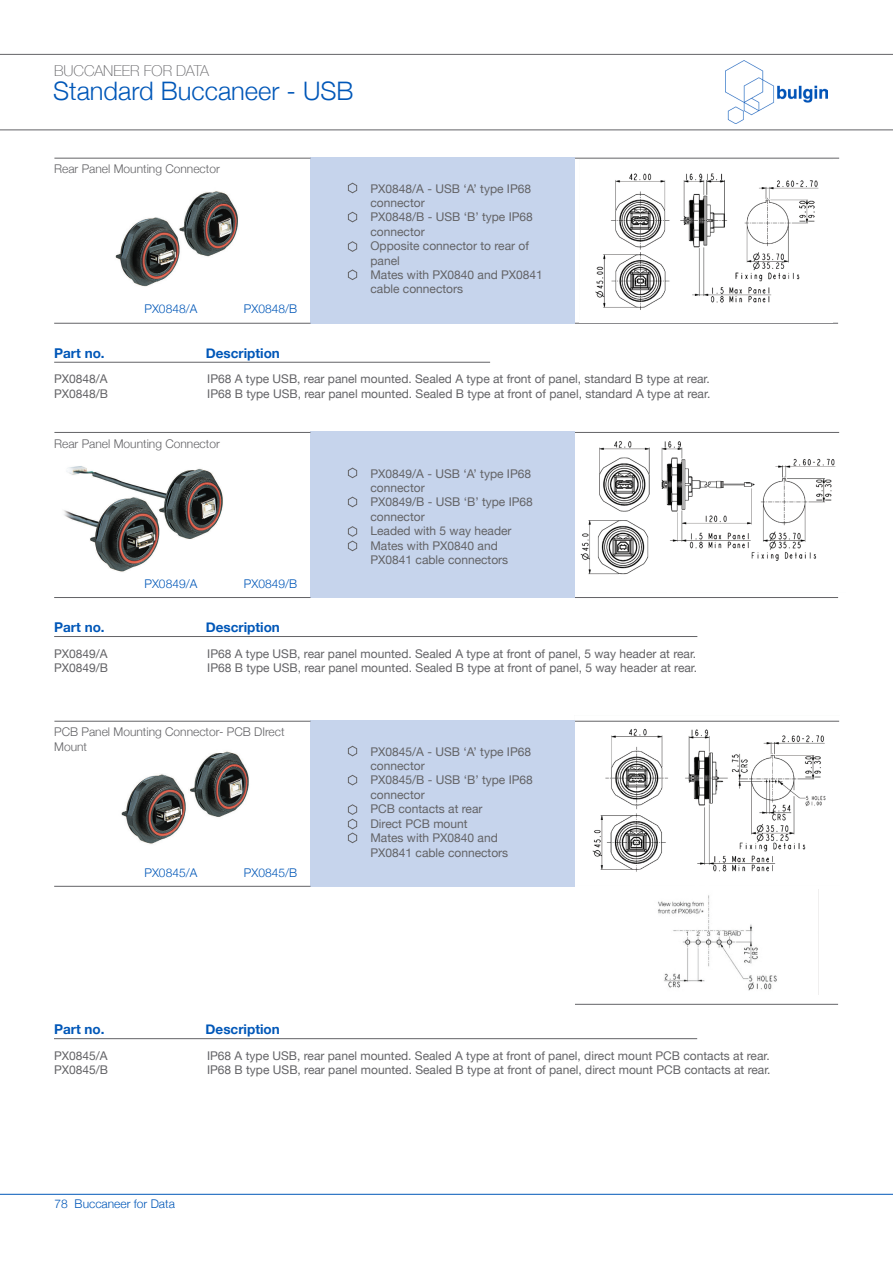
<style>
.page{position:relative;width:893px;height:1263px;background:#fff}
.page>*{position:absolute;margin:0;border:0;box-sizing:border-box;transform-origin:0 0}
.t1{font:300 25.5px "Helvetica Neue";color:#0057b8}
.t2{font:100 15px "Helvetica Neue";color:#636366}
.t3{font:700 13.5px "Helvetica Neue";color:#0057b8}
.t4{font:12px "Helvetica Neue";color:#636366}
.t5{font:300 12px/14.4px "Helvetica Neue";color:#636366}
.t6{font:300 12px "Helvetica Neue";color:#0057b8}
</style>
<div class="page">
<hr style="left:0;top:1194px;width:893px;height:1px;background:#0057b8">
<img style="left:726px;top:61px;width:101px;height:63px">
<hr style="left:0;top:54px;width:893px;height:1px;background:#636366">
<hr style="left:0;top:129px;width:893px;height:1px;background:#636366">
<img style="left:575px;top:720px;width:264px;height:152px">
<img style="left:580px;top:441px;width:256px;height:134px">
<img style="left:88px;top:720px;width:199px;height:124px">
<img style="left:63px;top:466px;width:160px;height:106px">
<img style="left:115px;top:191px;width:123px;height:96px">
<div style="left:310px;top:157px;width:265px;height:167px;background:#c6d4ec"></div>
<div style="left:310px;top:432px;width:265px;height:166px;background:#c6d4ec"></div>
<hr style="left:575px;top:158px;width:264px;height:1px;background:#636366">
<hr style="left:575px;top:432px;width:264px;height:1px;background:#636366">
<hr style="left:54px;top:323px;width:256px;height:1px;background:#636366">
<hr style="left:54px;top:597px;width:256px;height:1px;background:#636366">
<hr style="left:54px;top:158px;width:256px;height:1px;background:#636366">
<hr style="left:54px;top:432px;width:256px;height:1px;background:#636366">
<svg style="left:348px;top:182px;width:10px;height:12px"></svg>
<svg style="left:348px;top:467px;width:10px;height:11px"></svg>
<svg style="left:348px;top:211px;width:10px;height:12px"></svg>
<svg style="left:348px;top:496px;width:10px;height:12px"></svg>
<hr style="left:575px;top:323px;width:263px;height:1px;background:#636366">
<hr style="left:575px;top:597px;width:263px;height:1px;background:#636366">
<svg style="left:348px;top:241px;width:10px;height:11px"></svg>
<svg style="left:348px;top:269px;width:10px;height:11px"></svg>
<svg style="left:348px;top:526px;width:10px;height:25px"></svg>
<hr style="left:54px;top:362px;width:436px;height:1px;background:#636366">
<hr style="left:54px;top:636px;width:643px;height:1px;background:#636366">
<div style="left:310px;top:720px;width:265px;height:167px;background:#c6d4ec"></div>
<hr style="left:575px;top:721px;width:264px;height:1px;background:#636366">
<hr style="left:54px;top:886px;width:256px;height:1px;background:#636366">
<hr style="left:54px;top:721px;width:256px;height:1px;background:#636366">
<svg style="left:348px;top:745px;width:10px;height:12px"></svg>
<svg style="left:348px;top:774px;width:10px;height:12px"></svg>
<hr style="left:575px;top:1004px;width:263px;height:1px;background:#636366">
<svg style="left:348px;top:804px;width:10px;height:39px"></svg>
<hr style="left:54px;top:1038px;width:643px;height:1px;background:#636366">
<img style="left:595px;top:173px;width:224px;height:137px">
<img style="left:658px;top:895px;width:119px;height:96px">
<p class="t2" style="left:54px;top:60px;width:157px">BUCCANEER FOR DATA</p>
<p class="t1" style="left:53px;top:70px;width:302px">Standard Buccaneer - USB</p>
<p class="t5" style="left:54px;top:161px;width:167px">Rear Panel Mounting Connector</p>
<p class="t6" style="left:145px;top:299px;width:54px">PX0848/A</p>
<p class="t6" style="left:244px;top:299px;width:55px">PX0848/B</p>
<p class="t3" style="left:54px;top:342px;width:52px">Part no.</p>
<p class="t3" style="left:206px;top:342px;width:76px">Description</p>
<p class="t4" style="left:370px;top:180px;width:162px">PX0848/A - USB ‘A’ type IP68</p>
<p class="t4" style="left:370px;top:194px;width:56px">connector</p>
<p class="t4" style="left:370px;top:208px;width:164px">PX0848/B - USB ‘B’ type IP68</p>
<p class="t4" style="left:370px;top:223px;width:56px">connector</p>
<p class="t4" style="left:370px;top:237px;width:160px">Opposite connector to rear of</p>
<p class="t4" style="left:370px;top:252px;width:31px">panel</p>
<p class="t4" style="left:370px;top:266px;width:174px">Mates with PX0840 and PX0841</p>
<p class="t4" style="left:370px;top:280px;width:94px">cable connectors</p>
<p class="t4" style="left:54px;top:370px;width:55px">PX0848/A</p>
<p class="t4" style="left:54px;top:385px;width:56px">PX0848/B</p>
<p class="t4" style="left:207px;top:370px;width:504px">IP68 A type USB, rear panel mounted. Sealed A type at front of panel, standard B type at rear.</p>
<p class="t4" style="left:207px;top:385px;width:505px">IP68 B type USB, rear panel mounted. Sealed B type at front of panel, standard A type at rear.</p>
<p class="t5" style="left:54px;top:435px;width:167px">Rear Panel Mounting Connector</p>
<p class="t6" style="left:145px;top:574px;width:54px">PX0849/A</p>
<p class="t6" style="left:244px;top:574px;width:55px">PX0849/B</p>
<p class="t3" style="left:54px;top:617px;width:52px">Part no.</p>
<p class="t3" style="left:206px;top:617px;width:76px">Description</p>
<p class="t4" style="left:370px;top:465px;width:162px">PX0849/A - USB ‘A’ type IP68</p>
<p class="t4" style="left:370px;top:479px;width:56px">connector</p>
<p class="t4" style="left:370px;top:493px;width:164px">PX0849/B - USB ‘B’ type IP68</p>
<p class="t4" style="left:370px;top:508px;width:56px">connector</p>
<p class="t4" style="left:370px;top:522px;width:143px">Leaded with 5 way header</p>
<p class="t4" style="left:370px;top:537px;width:129px">Mates with PX0840 and</p>
<p class="t4" style="left:370px;top:551px;width:139px">PX0841 cable connectors</p>
<p class="t4" style="left:54px;top:645px;width:55px">PX0849/A</p>
<p class="t4" style="left:54px;top:659px;width:56px">PX0849/B</p>
<p class="t4" style="left:207px;top:645px;width:490px">IP68 A type USB, rear panel mounted. Sealed A type at front of panel, 5 way header at rear.</p>
<p class="t4" style="left:207px;top:659px;width:491px">IP68 B type USB, rear panel mounted. Sealed B type at front of panel, 5 way header at rear.</p>
<p class="t5" style="left:54px;top:724px;width:232px">PCB Panel Mounting Connector- PCB DIrect<br>Mount</p>
<p class="t6" style="left:145px;top:862px;width:54px">PX0845/A</p>
<p class="t6" style="left:244px;top:862px;width:55px">PX0845/B</p>
<p class="t4" style="left:370px;top:743px;width:162px">PX0845/A - USB ‘A’ type IP68</p>
<p class="t4" style="left:370px;top:757px;width:56px">connector</p>
<p class="t4" style="left:370px;top:771px;width:164px">PX0845/B - USB ‘B’ type IP68</p>
<p class="t4" style="left:370px;top:786px;width:56px">connector</p>
<p class="t4" style="left:370px;top:800px;width:114px">PCB contacts at rear</p>
<p class="t4" style="left:370px;top:815px;width:99px">Direct PCB mount</p>
<p class="t4" style="left:370px;top:829px;width:129px">Mates with PX0840 and</p>
<p class="t4" style="left:370px;top:843px;width:139px">PX0841 cable connectors</p>
<p class="t3" style="left:54px;top:1019px;width:52px">Part no.</p>
<p class="t3" style="left:206px;top:1019px;width:76px">Description</p>
<p class="t4" style="left:54px;top:1047px;width:55px">PX0845/A</p>
<p class="t4" style="left:54px;top:1061px;width:56px">PX0845/B</p>
<p class="t4" style="left:207px;top:1047px;width:564px">IP68 A type USB, rear panel mounted. Sealed A type at front of panel, direct mount PCB contacts at rear.</p>
<p class="t4" style="left:207px;top:1061px;width:565px">IP68 B type USB, rear panel mounted. Sealed B type at front of panel, direct mount PCB contacts at rear.</p>
<p class="t6" style="left:55px;top:1194px;width:122px">78 Buccaneer for Data</p>
</div>
